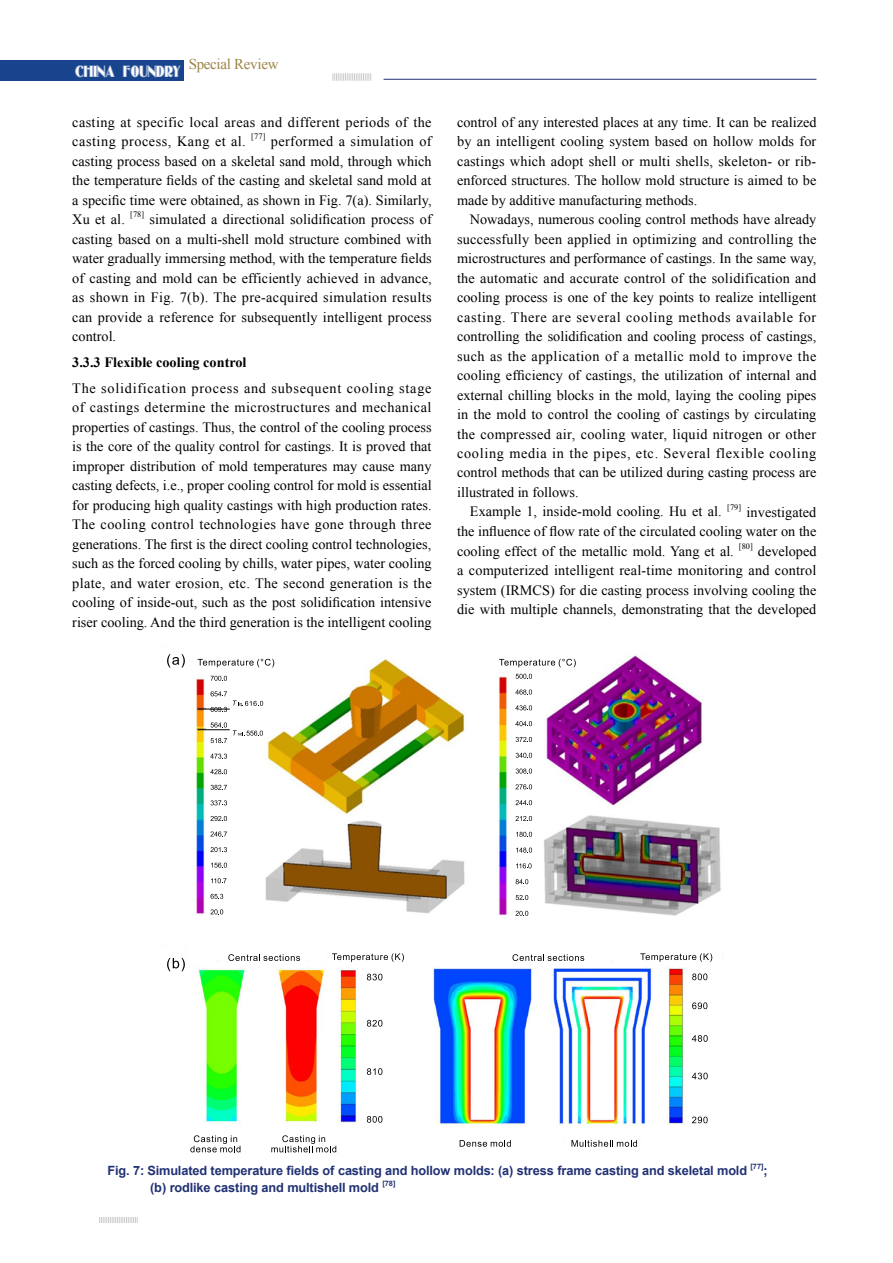
<style>
.page{position:relative;width:893px;height:1263px;background:#fff}
.page>*{position:absolute;margin:0;border:0;box-sizing:border-box;transform-origin:0 0}
.t1{font:15.6px "Oldgate Lane Outline";color:#fff}
.t2{font:15px "Times New Roman";letter-spacing:-.02em;color:#9d8447}
.t3{font:14.25px/19.5px "Times New Roman";color:#000;text-align:justify}
.t4{font:14.25px "Times New Roman";letter-spacing:.05em;color:#000}
.t5{font:14.25px/19.5px "Times New Roman";letter-spacing:.03em;color:#000}
.t6{font:14.25px "Times New Roman";letter-spacing:.025em;color:#000}
.t7{font:14.25px "Times New Roman";letter-spacing:.035em;color:#000}
.t8{font:700 14.25px "Times New Roman";color:#000}
.t9{font:700 12.75px "Arial";letter-spacing:-.01em;color:#213174}
.t10{font:8.25px "Times New Roman";letter-spacing:.005em;color:#000}
.t11{font:700 7.5px "Arial";color:#213174}
</style>
<div class="page">
<svg style="left:99px;top:1217px;width:39px;height:6px"></svg>
<div style="left:0;top:60px;width:184px;height:21px;background:#18448e"></div>
<svg style="left:333px;top:73px;width:38px;height:8px"></svg>
<hr style="left:384px;top:79px;width:432px;height:1px;background:#213174">
<img style="left:193px;top:654px;width:528px;height:472px">
<div style="left:206px;top:673px;width:52px;height:247px;background:#fff"></div>
<div style="left:223px;top:693px;width:45px;height:44px;background:#fff"></div>
<hr style="left:198px;top:709px;width:32px;height:1px;background:#000">
<hr style="left:198px;top:729px;width:32px;height:1px;background:#000">
<div style="left:512px;top:670px;width:25px;height:250px;background:#fff"></div>
<svg style="left:211px;top:676px;width:16px;height:5px"></svg>
<svg style="left:211px;top:691px;width:16px;height:6px"></svg>
<svg style="left:211px;top:707px;width:16px;height:5px"></svg>
<svg style="left:211px;top:722px;width:16px;height:6px"></svg>
<svg style="left:211px;top:738px;width:16px;height:5px"></svg>
<svg style="left:210px;top:754px;width:17px;height:5px"></svg>
<svg style="left:210px;top:769px;width:17px;height:5px"></svg>
<svg style="left:211px;top:785px;width:16px;height:5px"></svg>
<svg style="left:211px;top:800px;width:16px;height:6px"></svg>
<svg style="left:210px;top:816px;width:17px;height:5px"></svg>
<svg style="left:210px;top:831px;width:17px;height:6px"></svg>
<svg style="left:210px;top:847px;width:17px;height:5px"></svg>
<svg style="left:211px;top:863px;width:16px;height:5px"></svg>
<svg style="left:211px;top:878px;width:15px;height:5px"></svg>
<svg style="left:211px;top:894px;width:12px;height:5px"></svg>
<svg style="left:210px;top:909px;width:13px;height:6px"></svg>
<svg style="left:233px;top:730px;width:30px;height:6px"></svg>
<svg style="left:516px;top:674px;width:16px;height:5px"></svg>
<svg style="left:515px;top:689px;width:17px;height:6px"></svg>
<svg style="left:515px;top:705px;width:17px;height:6px"></svg>
<svg style="left:515px;top:721px;width:17px;height:5px"></svg>
<svg style="left:516px;top:737px;width:16px;height:5px"></svg>
<svg style="left:516px;top:753px;width:16px;height:5px"></svg>
<svg style="left:516px;top:768px;width:16px;height:6px"></svg>
<svg style="left:516px;top:784px;width:16px;height:6px"></svg>
<svg style="left:516px;top:800px;width:16px;height:5px"></svg>
<svg style="left:516px;top:816px;width:16px;height:5px"></svg>
<svg style="left:516px;top:832px;width:16px;height:5px"></svg>
<svg style="left:516px;top:847px;width:16px;height:6px"></svg>
<svg style="left:516px;top:863px;width:16px;height:6px"></svg>
<svg style="left:516px;top:879px;width:12px;height:5px"></svg>
<svg style="left:516px;top:895px;width:12px;height:5px"></svg>
<svg style="left:516px;top:911px;width:12px;height:5px"></svg>
<div style="left:199px;top:659px;width:60px;height:11px;background:#fff"></div>
<svg style="left:198px;top:659px;width:76px;height:8px"></svg>
<div style="left:499px;top:658px;width:60px;height:10px;background:#fff"></div>
<svg style="left:499px;top:659px;width:77px;height:8px"></svg>
<div style="left:642px;top:948px;width:81px;height:16px;background:#fff"></div>
<div style="left:507px;top:948px;width:81px;height:17px;background:#fff"></div>
<div style="left:329px;top:949px;width:81px;height:17px;background:#fff"></div>
<div style="left:225px;top:951px;width:81px;height:16px;background:#fff"></div>
<svg style="left:228px;top:954px;width:72px;height:7px"></svg>
<svg style="left:332px;top:953px;width:72px;height:9px"></svg>
<svg style="left:271px;top:1135px;width:66px;height:18px"></svg>
<svg style="left:190px;top:1135px;width:50px;height:17px"></svg>
<svg style="left:460px;top:1140px;width:51px;height:7px"></svg>
<svg style="left:571px;top:1140px;width:66px;height:7px"></svg>
<div style="left:688px;top:962px;width:32px;height:169px;background:#fff"></div>
<svg style="left:692px;top:973px;width:15px;height:7px"></svg>
<svg style="left:692px;top:1002px;width:15px;height:7px"></svg>
<svg style="left:692px;top:1035px;width:16px;height:7px"></svg>
<svg style="left:692px;top:1073px;width:16px;height:6px"></svg>
<svg style="left:692px;top:1116px;width:16px;height:7px"></svg>
<div style="left:363px;top:968px;width:32px;height:169px;background:#fff"></div>
<svg style="left:367px;top:974px;width:15px;height:6px"></svg>
<svg style="left:367px;top:1020px;width:15px;height:6px"></svg>
<svg style="left:367px;top:1068px;width:15px;height:7px"></svg>
<svg style="left:367px;top:1116px;width:15px;height:7px"></svg>
<svg style="left:233px;top:700px;width:30px;height:6px"></svg>
<svg style="left:167px;top:654px;width:18px;height:14px"></svg>
<svg style="left:167px;top:958px;width:18px;height:13px"></svg>
<svg style="left:512px;top:954px;width:72px;height:7px"></svg>
<svg style="left:640px;top:953px;width:72px;height:9px"></svg>
<p class="t1" style="left:75px;top:62px;width:107px">CHINA FOUNDRY</p>
<p class="t2" style="left:189px;top:54px;width:91px">Special Review</p>
<p class="t5" style="left:72px;top:112px;width:361px">casting at specific local areas and different periods of the casting process, Kang et al.</p>
<p class="t10" style="left:251px;top:131px;width:16px">[77]</p>
<p class="t3" style="left:72px;top:131px;width:361px;text-indent:199px">performed a simulation of casting process based on a skeletal sand mold, through which the temperature fields of the casting and skeletal sand mold at a specific time were obtained, as shown in Fig. 7(a). Similarly, Xu et al.</p>
<p class="t10" style="left:130px;top:209px;width:16px">[78]</p>
<p class="t3" style="left:72px;top:209px;width:361px;text-indent:77px">simulated a directional solidification process of casting based on a multi-shell mold structure combined with water gradually immersing method, with the temperature fields of casting and mold can be efficiently achieved in advance, as shown in Fig. 7(b). The pre-acquired simulation results can provide a reference for subsequently intelligent process control.</p>
<p class="t8" style="left:72px;top:352px;width:176px">3.3.3 Flexible cooling control</p>
<p class="t3" style="left:72px;top:378px;width:361px">The solidification process and subsequent cooling stage of castings determine the microstructures and mechanical properties of castings. Thus, the control of the cooling process is the core of the quality control for castings. It is proved that improper distribution of mold temperatures may cause many casting defects, i.e., proper cooling control for mold is essential for producing high quality castings with high production rates.<br>The cooling control technologies have gone through three generations. The first is the direct cooling control technologies, such as the forced cooling by chills, water pipes, water cooling plate, and water erosion, etc. The second generation is the cooling of inside-out, such as the post solidification intensive riser cooling. And the third generation is the intelligent cooling</p>
<p class="t3" style="left:457px;top:112px;width:361px">control of any interested places at any time. It can be realized by an intelligent cooling system based on hollow molds for castings which adopt shell or multi shells, skeleton- or rib&shy;enforced structures. The hollow mold structure is aimed to be made by additive manufacturing methods.</p>
<p class="t3" style="left:470px;top:209px;width:348px">Nowadays, numerous cooling control methods have already</p>
<p class="t3" style="left:457px;top:229px;width:361px">successfully been applied in optimizing and controlling the</p>
<p class="t3" style="left:457px;top:248px;width:361px">microstructures and performance of castings. In the same way,</p>
<p class="t3" style="left:457px;top:268px;width:361px">the automatic and accurate control of the solidification and</p>
<p class="t3" style="left:457px;top:287px;width:361px">cooling process is one of the key points to realize intelligent</p>
<p class="t4" style="left:457px;top:307px;width:361px">casting. There are several cooling methods available for</p>
<p class="t3" style="left:457px;top:326px;width:361px">controlling the solidification and cooling process of castings,</p>
<p class="t7" style="left:457px;top:346px;width:361px">such as the application of a metallic mold to improve the</p>
<p class="t3" style="left:457px;top:365px;width:361px">cooling efficiency of castings, the utilization of internal and</p>
<p class="t3" style="left:457px;top:385px;width:361px">external chilling blocks in the mold, laying the cooling pipes</p>
<p class="t3" style="left:457px;top:404px;width:361px">in the mold to control the cooling of castings by circulating</p>
<p class="t6" style="left:457px;top:424px;width:361px">the compressed air, cooling water, liquid nitrogen or other</p>
<p class="t4" style="left:457px;top:444px;width:361px">cooling media in the pipes, etc. Several flexible cooling</p>
<p class="t3" style="left:457px;top:463px;width:361px">control methods that can be utilized during casting process are</p>
<p class="t3" style="left:457px;top:482px;width:123px">illustrated in follows.</p>
<p class="t3" style="left:470px;top:502px;width:253px">Example 1, inside-mold cooling. Hu et al.</p>
<p class="t10" style="left:727px;top:502px;width:16px">[79]</p>
<p class="t3" style="left:457px;top:502px;width:361px;text-indent:289px">investigated the influence of flow rate of the circulated cooling water on the cooling effect of the metallic mold. Yang et al.</p>
<p class="t10" style="left:739px;top:541px;width:15px">[80]</p>
<p class="t3" style="left:457px;top:541px;width:361px;text-indent:301px">developed a computerized intelligent real-time monitoring and control system (IRMCS) for die casting process involving cooling the die with multiple channels, demonstrating that the developed</p>
<p class="t9" style="left:108px;top:1162px;width:641px">Fig. 7: Simulated temperature fields of casting and hollow molds: (a) stress frame casting and skeletal mold</p>
<p class="t11" style="left:750px;top:1161px;width:15px">[77]</p>
<p class="t9" style="left:763px;top:1162px;width:6px">;</p>
<p class="t9" style="left:150px;top:1179px;width:230px">(b) rodlike casting and multishell mold</p>
<p class="t11" style="left:382px;top:1178px;width:15px">[78]</p>
</div>
